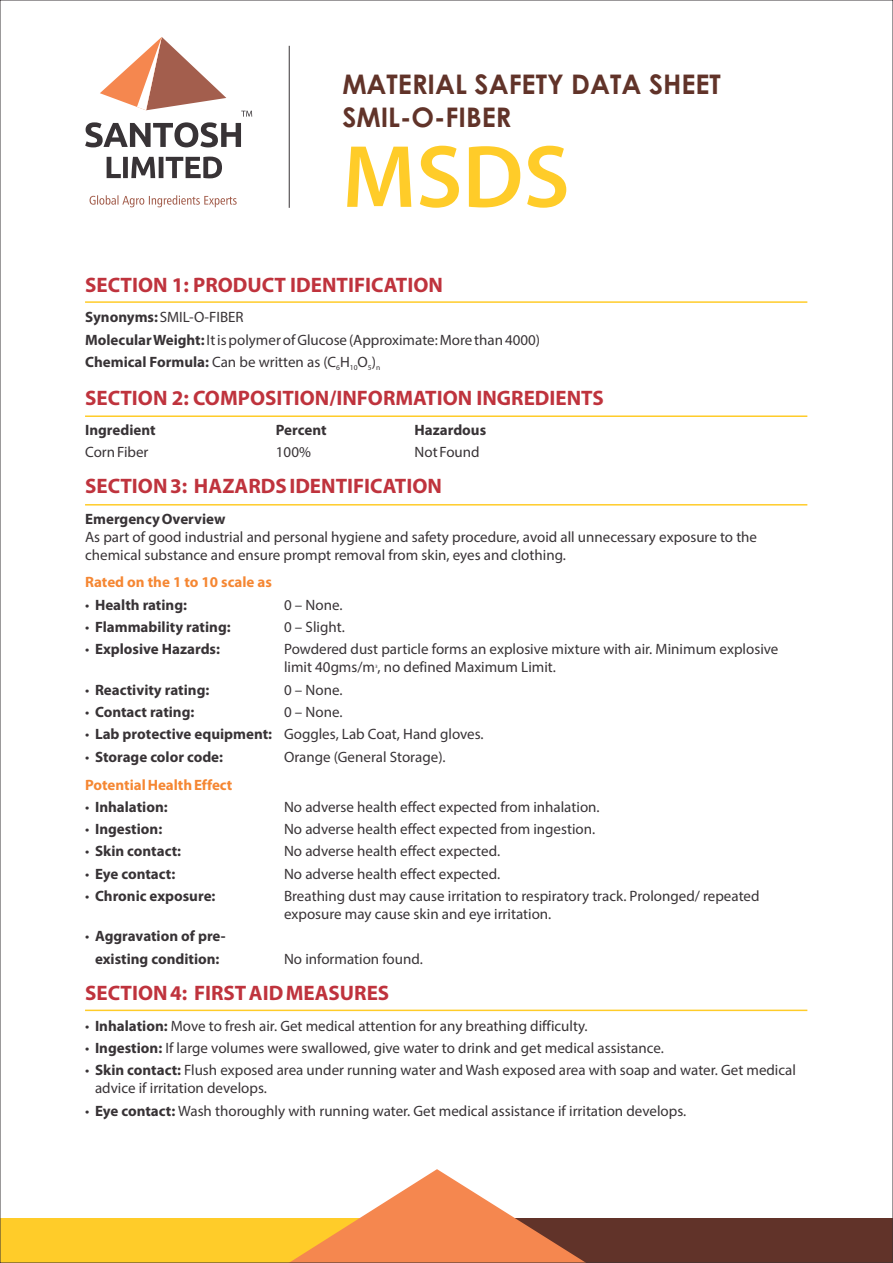
<style>
.page{position:relative;width:893px;height:1263px;background:#fff}
.page>*{position:absolute;margin:0;border:0;box-sizing:border-box;transform-origin:0 0}
.t1{font:600 89.25px "Myriad Pro";color:#ffcc29}
.t2{font:700 27px/32.7px "Century Gothic";color:#613329}
.t3{font:700 21px "Myriad Pro";color:#bf333d}
.t4{font:15px/18px "Myriad Pro";color:#383336}
.t5{font:700 15px/22.4px "Myriad Pro";color:#383336;text-align:center}
.t6{font:700 15px "Myriad Pro";color:#f58733}
.t7{font:7.5px "Myriad Pro";color:#383336}
.t8{font:4.8px "Myriad Pro";color:#383336}
.s1{font-weight:700}
.s2{font-weight:400}
</style>
<div class="page">
<div style="left:0;top:1218px;width:360px;height:45px;background:#ffcc29"></div>
<div style="left:514px;top:1218px;width:379px;height:45px;background:#613329"></div>
<svg style="left:292px;top:1169px;width:291px;height:92px"></svg>
<svg style="left:90px;top:195px;width:147px;height:12px"></svg>
<svg style="left:85px;top:37px;width:167px;height:141px"></svg>
<hr style="left:289px;top:46px;width:1px;height:162px;background:#383336">
<hr style="left:85px;top:301px;width:722px;height:2px;background:#ffcc29">
<hr style="left:85px;top:415px;width:722px;height:2px;background:#ffcc29">
<hr style="left:85px;top:1009px;width:722px;height:2px;background:#ffcc29">
<hr style="left:85px;top:504px;width:722px;height:1px;background:#ffcc29">
<h2 class="t2" style="left:342px;top:70px;width:380px">MATERIAL SAFETY DATA SHEET<br>SMIL-O-FIBER</h2>
<h1 class="t1" style="left:342px;top:140px;width:229px">MSDS</h1>
<h3 class="t3" style="left:85px;top:276px;width:359px">SECTION 1: PRODUCT IDENTIFICATION</h3>
<p class="t4" style="left:85px;top:307px;width:456px;line-height:22.4px"><span class="s1">Synonyms:</span>SMIL-O-FIBER<br><span class="s1">Molecular Weight:</span> It is polymer of Glucose (Approximate: More than 4000)<br><span class="s1">Chemical Formula:</span> Can be written as (C H O )</p>
<p class="t7" style="left:336px;top:364px;width:5px">6</p>
<p class="t7" style="left:350px;top:364px;width:9px">10</p>
<p class="t7" style="left:368px;top:364px;width:14px">5 n</p>
<h3 class="t3" style="left:85px;top:389px;width:520px">SECTION 2: COMPOSITION/INFORMATION INGREDIENTS</h3>
<p class="t5" style="left:85px;top:420px;width:72px">Ingredient</p>
<p class="t5" style="left:276px;top:420px;width:52px">Percent</p>
<p class="t5" style="left:415px;top:420px;width:73px">Hazardous</p>
<p class="t4" style="left:85px;top:444px;width:65px">Corn Fiber</p>
<p class="t4" style="left:276px;top:444px;width:36px">100%</p>
<p class="t4" style="left:415px;top:444px;width:67px">Not Found</p>
<h3 class="t3" style="left:85px;top:478px;width:358px">SECTION 3: HAZARDS IDENTIFICATION</h3>
<p class="t5" style="left:85px;top:509px;width:142px">Emergency Overview</p>
<p class="t4" style="left:85px;top:529px;width:673px">As part of good industrial and personal hygiene and safety procedure, avoid all unnecessary exposure to the chemical substance and ensure prompt removal from skin, eyes and clothing.</p>
<p class="t5" style="left:85px;top:595px;width:103px"><span class="s2">•</span> Health rating:</p>
<p class="t4" style="left:284px;top:597px;width:60px">0 – None.</p>
<p class="t5" style="left:85px;top:617px;width:147px"><span class="s2">•</span> Flammability rating:</p>
<p class="t4" style="left:284px;top:619px;width:62px">0 – Slight.</p>
<p class="t5" style="left:85px;top:639px;width:136px"><span class="s2">•</span> Explosive Hazards:</p>
<p class="t4" style="left:284px;top:642px;width:496px">Powdered dust particle forms an explosive mixture with air. Minimum explosive</p>
<p class="t8" style="left:375px;top:664px;width:4px">3</p>
<p class="t6" style="left:85px;top:576px;width:188px">Rated on the 1 to 10 scale as</p>
<p class="t4" style="left:284px;top:660px;width:273px">limit 40gms/m , no defined Maximum Limit.</p>
<p class="t5" style="left:85px;top:680px;width:126px"><span class="s2">•</span> Reactivity rating:</p>
<p class="t4" style="left:284px;top:682px;width:60px">0 – None.</p>
<p class="t5" style="left:85px;top:702px;width:111px"><span class="s2">•</span> Contact rating:</p>
<p class="t4" style="left:284px;top:704px;width:60px">0 – None.</p>
<p class="t4" style="left:85px;top:726px;width:400px">• <span class="s1">Lab protective equipment:</span> Goggles, Lab Coat, Hand gloves.</p>
<p class="t5" style="left:85px;top:747px;width:139px"><span class="s2">•</span> Storage color code:</p>
<p class="t4" style="left:284px;top:749px;width:163px">Orange (General Storage).</p>
<p class="t5" style="left:85px;top:797px;width:84px"><span class="s2">•</span> Inhalation:</p>
<p class="t4" style="left:284px;top:799px;width:317px">No adverse health effect expected from inhalation.</p>
<p class="t5" style="left:85px;top:819px;width:79px"><span class="s2">•</span> Ingestion:</p>
<p class="t4" style="left:284px;top:821px;width:313px">No adverse health effect expected from ingestion.</p>
<p class="t5" style="left:85px;top:841px;width:97px"><span class="s2">•</span> Skin contact:</p>
<p class="t4" style="left:284px;top:844px;width:218px">No adverse health effect expected.</p>
<p class="t5" style="left:85px;top:864px;width:92px"><span class="s2">•</span> Eye contact:</p>
<p class="t4" style="left:284px;top:866px;width:218px">No adverse health effect expected.</p>
<p class="t5" style="left:85px;top:886px;width:132px"><span class="s2">•</span> Chronic exposure:</p>
<p class="t4" style="left:284px;top:888px;width:477px">Breathing dust may cause irritation to respiratory track. Prolonged/ repeated exposure may cause skin and eye irritation.</p>
<p class="t5" style="left:85px;top:926px;width:142px"><span class="s2">•</span> Aggravation of pre&shy;existing condition:</p>
<p class="t6" style="left:85px;top:778px;width:149px">Potential Health Effect</p>
<p class="t4" style="left:284px;top:951px;width:140px">No information found.</p>
<h3 class="t3" style="left:85px;top:985px;width:306px">SECTION 4: FIRST AID MEASURES</h3>
<p class="t4" style="left:85px;top:1018px;width:504px">• <span class="s1">Inhalation:</span> Move to fresh air. Get medical attention for any breathing difficulty.</p>
<p class="t4" style="left:85px;top:1040px;width:580px">• <span class="s1">Ingestion:</span> If large volumes were swallowed, give water to drink and get medical assistance.</p>
<p class="t4" style="left:95px;top:1062px;width:702px;text-indent:-10px">• <span class="s1">Skin contact:</span> Flush exposed area under running water and Wash exposed area with soap and water. Get medical advice if irritation develops.</p>
<p class="t4" style="left:85px;top:1103px;width:603px">• <span class="s1">Eye contact:</span> Wash thoroughly with running water. Get medical assistance if irritation develops.</p>
</div>
